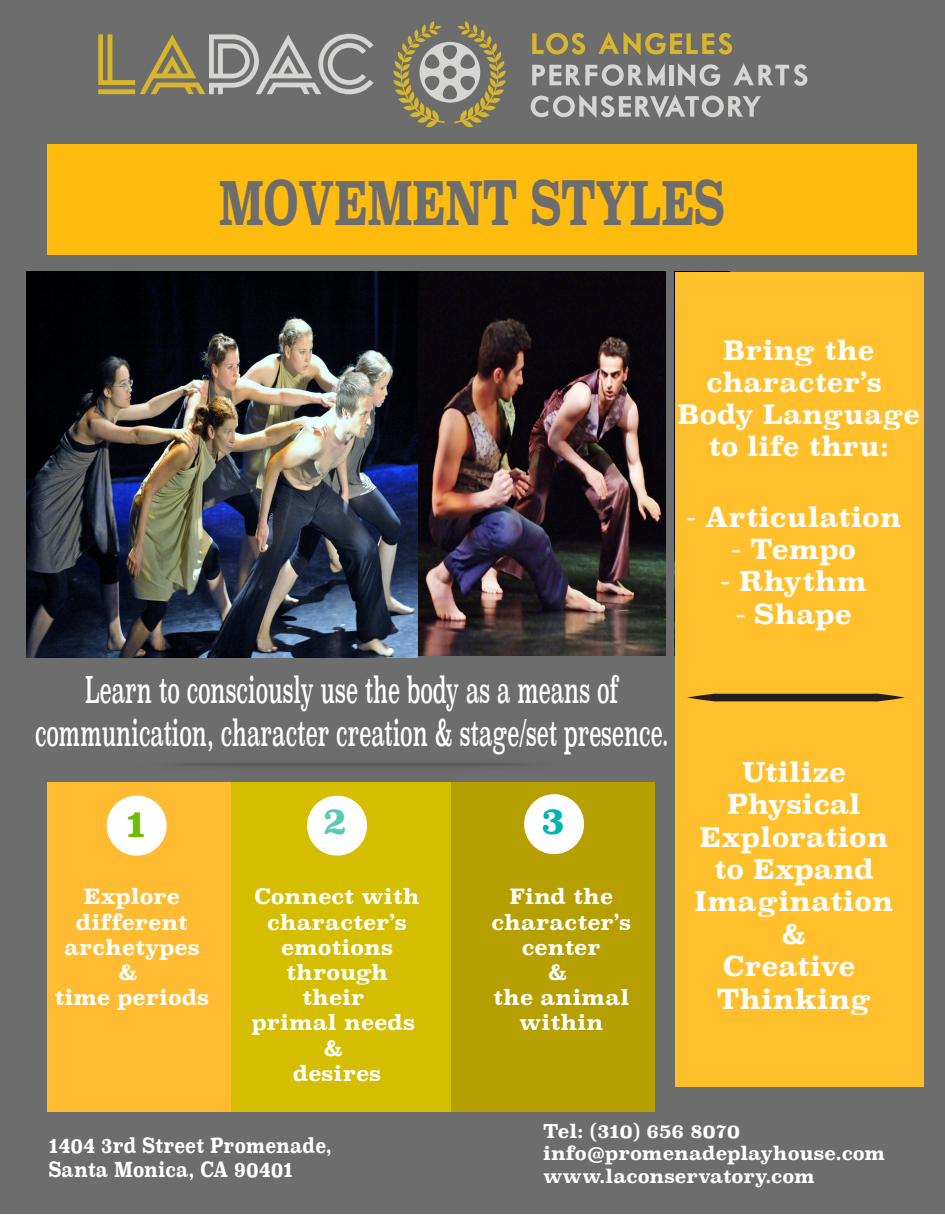
<style>
.page{position:relative;width:945px;height:1215px;background:#fff}
.page>*{position:absolute;margin:0;border:0;box-sizing:border-box;transform-origin:0 0}
.t1{font:700 59.7px "Superclarendon";letter-spacing:-.02em;color:#6d6d6d;scale:.71 1}
.t2{font:36px/43.2px "Superclarendon";color:#fff;text-align:center;scale:.55 1}
.t3{font:700 36px "Superclarendon";color:#6ebc00}
.t4{font:700 36px "Superclarendon";color:#54cbb2}
.t5{font:700 36px "Superclarendon";color:#00b4b2}
.t6{font:700 27px/32.4px "Superclarendon";color:#fff;text-align:center}
.t7{font:700 26.55px/32px "Superclarendon";color:#fff;text-align:center}
.t8{font:700 21px/25.2px "Superclarendon";color:#fff;text-align:center}
.t9{font:700 20.7px/24.8px "Superclarendon";color:#fff;scale:.84 1}
.t10{font:700 18.6px/22.4px "Superclarendon";color:#fff}
</style>
<div class="page">
<div style="left:0;top:0;width:944px;height:1214px;background:#6d6d6d"></div>
<div style="left:47px;top:145px;width:870px;height:110px;background:#ffbc0f"></div>
<div style="left:47px;top:782px;width:210px;height:330px;background:#ffbc32"></div>
<svg style="left:106px;top:812px;width:61px;height:44px"></svg>
<div style="left:232px;top:782px;width:227px;height:330px;background:#d5be00"></div>
<svg style="left:307px;top:812px;width:60px;height:44px;background:#f7f4d4"></svg>
<div style="left:451px;top:782px;width:204px;height:330px;background:#b69f00"></div>
<svg style="left:524px;top:812px;width:60px;height:43px"></svg>
<img style="left:110px;top:763px;width:472px;height:49px">
<svg style="left:532px;top:33px;width:53px;height:22px"></svg>
<svg style="left:598px;top:32px;width:134px;height:23px"></svg>
<svg style="left:532px;top:63px;width:133px;height:23px"></svg>
<div style="left:669px;top:65px;width:5px;height:20px;background:#d5d5d4"></div>
<svg style="left:678px;top:63px;width:42px;height:24px"></svg>
<svg style="left:733px;top:63px;width:74px;height:23px"></svg>
<svg style="left:531px;top:95px;width:230px;height:23px"></svg>
<svg style="left:98px;top:34px;width:275px;height:60px"></svg>
<svg style="left:393px;top:21px;width:113px;height:107px"></svg>
<img style="left:418px;top:272px;width:257px;height:384px">
<div style="left:677px;top:274px;width:244px;height:812px;background:#ffc02b"></div>
<img style="left:26px;top:272px;width:392px;height:385px">
<div style="left:666px;top:272px;width:8px;height:388px;background:#6d6d6d"></div>
<svg style="left:687px;top:694px;width:218px;height:8px;background:#4a3c21"></svg>
<h1 class="t1" style="left:218px;top:158px;width:715px">MOVEMENT STYLES</h1>
<p class="t7" style="left:678px;top:336px;width:244px">Bring the character’s<br>Body Language to life thru:</p>
<h2 class="t2" style="left:35px;top:671px;width:1154px">Learn to consciously use the body as a means of communication, character creation &amp; stage/set presence.</h2>
<h2 class="t3" style="left:126px;top:797px;width:21px">1</h2>
<h2 class="t4" style="left:322px;top:794px;width:26px">2</h2>
<h2 class="t5" style="left:541px;top:794px;width:25px">3</h2>
<p class="t8" style="left:54px;top:885px;width:156px">Explore different archetypes &amp;<br>time periods</p>
<p class="t8" style="left:252px;top:885px;width:169px">Connect with character’s emotions through their<br>primal needs &amp;<br>desires</p>
<p class="t8" style="left:491px;top:885px;width:141px">Find the character’s center<br>&amp;<br>the animal within</p>
<p class="t6" style="left:686px;top:502px;width:217px">- Articulation</p>
<p class="t6" style="left:732px;top:534px;width:126px">- Tempo</p>
<p class="t6" style="left:721px;top:567px;width:148px">- Rhythm</p>
<p class="t6" style="left:736px;top:599px;width:117px">- Shape</p>
<p class="t6" style="left:694px;top:757px;width:201px">Utilize<br>Physical<br>Exploration to Expand<br>Imagination &amp;<br>Creative<br>Thinking</p>
<p class="t9" style="left:49px;top:1134px;width:338px">1404 3rd Street Promenade,<br>Santa Monica, CA 90401</p>
<p class="t10" style="left:543px;top:1121px;width:344px">Tel: (310) 656 8070 info@promenadeplayhouse.com www.laconservatory.com</p>
</div>
